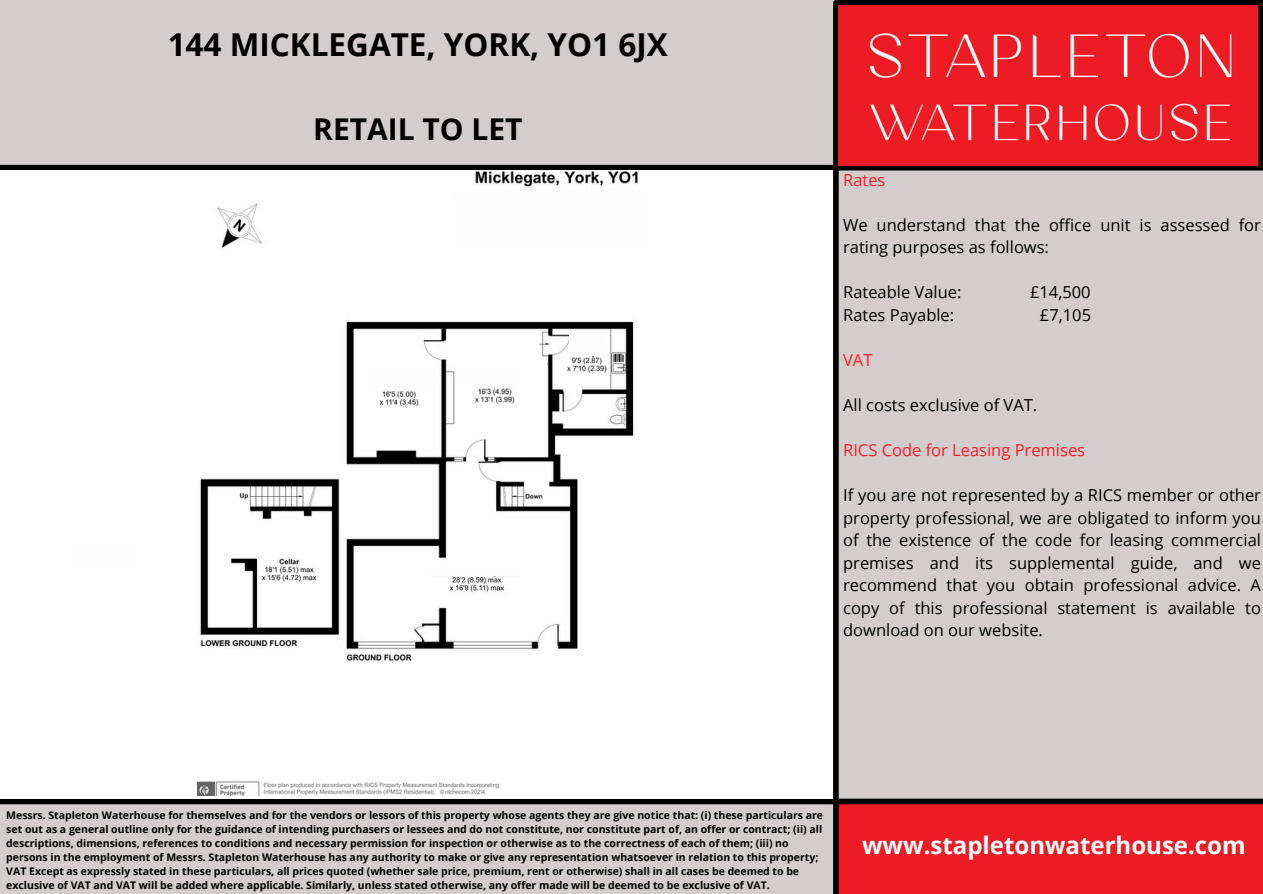
<style>
.page{position:relative;width:1263px;height:894px;background:#fff}
.page>*{position:absolute;margin:0;border:0;box-sizing:border-box;transform-origin:0 0}
.t1{font:700 31.5px "Open Sans";color:#000}
.t2{font:700 30px "Open Sans";color:#000}
.t3{font:700 24px "Open Sans";color:#fff}
.t4{font:16.5px/22.5px "Open Sans";color:#000}
.t5{font:16.5px "Open Sans";color:#f71d25}
.t6{font:700 10.5px/14px "Open Sans";color:#000}
</style>
<div class="page">
<div style="left:0;top:0;width:833px;height:468px;background:#d3cdcd"></div>
<div style="left:845px;top:125px;width:418px;height:673px;background:#d3cdcd"></div>
<div style="left:0;top:753px;width:845px;height:140px;background:#d3cdcd"></div>
<div style="left:836px;top:804px;width:427px;height:89px;background:#ed1c24"></div>
<div style="left:0;top:165px;width:1263px;height:5px;background:#000"></div>
<div style="left:0;top:798px;width:1263px;height:6px;background:#000"></div>
<div style="left:833px;top:3px;width:6px;height:890px;background:#000"></div>
<div style="left:839px;top:0;width:424px;height:6px;background:#000"></div>
<img style="left:839px;top:6px;width:419px;height:159px">
<div style="left:1258px;top:5px;width:5px;height:161px;background:#000"></div>
<div style="left:0;top:170px;width:628px;height:628px;background:#fff"></div>
<div style="left:205px;top:170px;width:628px;height:628px;background:#fff"></div>
<img style="left:198px;top:171px;width:440px;height:624px">
<div style="left:456px;top:365px;width:68px;height:21px;background:#fefefe"></div>
<div style="left:421px;top:565px;width:103px;height:11px;background:#fefefe"></div>
<div style="left:569px;top:334px;width:37px;height:21px;background:#fefefe"></div>
<div style="left:369px;top:369px;width:68px;height:21px;background:#fefefe"></div>
<div style="left:456px;top:188px;width:193px;height:59px;background:#fefefe"></div>
<div style="left:490px;top:415px;width:54px;height:41px;background:#fff"></div>
<div style="left:519px;top:359px;width:27px;height:62px;background:#fff"></div>
<h4 class="t1" style="left:168px;top:22px;width:502px">144 MICKLEGATE, YORK, YO1 6JX</h4>
<h4 class="t2" style="left:313px;top:108px;width:211px">RETAIL TO LET</h4>
<p class="t5" style="left:843px;top:168px;width:44px">Rates</p>
<p class="t4" style="left:843px;top:213px;width:419px">We understand that the office unit is assessed for rating purposes as follows:</p>
<p class="t4" style="left:843px;top:280px;width:120px">Rateable Value:</p>
<p class="t4" style="left:1030px;top:280px;width:62px">£14,500</p>
<p class="t4" style="left:843px;top:303px;width:113px">Rates Payable:</p>
<p class="t4" style="left:1040px;top:303px;width:53px">£7,105</p>
<p class="t5" style="left:843px;top:348px;width:31px">VAT</p>
<p class="t4" style="left:843px;top:393px;width:196px">All costs exclusive of VAT.</p>
<p class="t5" style="left:843px;top:438px;width:243px">RICS Code for Leasing Premises</p>
<p class="t4" style="left:843px;top:483px;width:419px;text-align:justify">If you are not represented by a RICS member or other property professional, we are obligated to inform you of the existence of the code for leasing commercial premises and its supplemental guide, and we recommend that you obtain professional advice. A copy of this professional statement is available to download on our website.</p>
<p class="t6" style="left:6px;top:807px;width:818px">Messrs. Stapleton Waterhouse for themselves and for the vendors or lessors of this property whose agents they are give notice that: (i) these particulars are set out as a general outline only for the guidance of intending purchasers or lessees and do not constitute, nor constitute part of, an offer or contract; (ii) all descriptions, dimensions, references to conditions and necessary permission for inspection or otherwise as to the correctness of each of them; (iii) no persons in the employment of Messrs. Stapleton Waterhouse has any authority to make or give any representation whatsoever in relation to this property; VAT Except as expressly stated in these particulars, all prices quoted (whether sale price, premium, rent or otherwise) shall in all cases be deemed to be exclusive of VAT and VAT will be added where applicable. Similarly, unless stated otherwise, any offer made will be deemed to be exclusive of VAT.</p>
<p class="t3" style="left:862px;top:828px;width:385px">www.stapletonwaterhouse.com</p>
</div>
